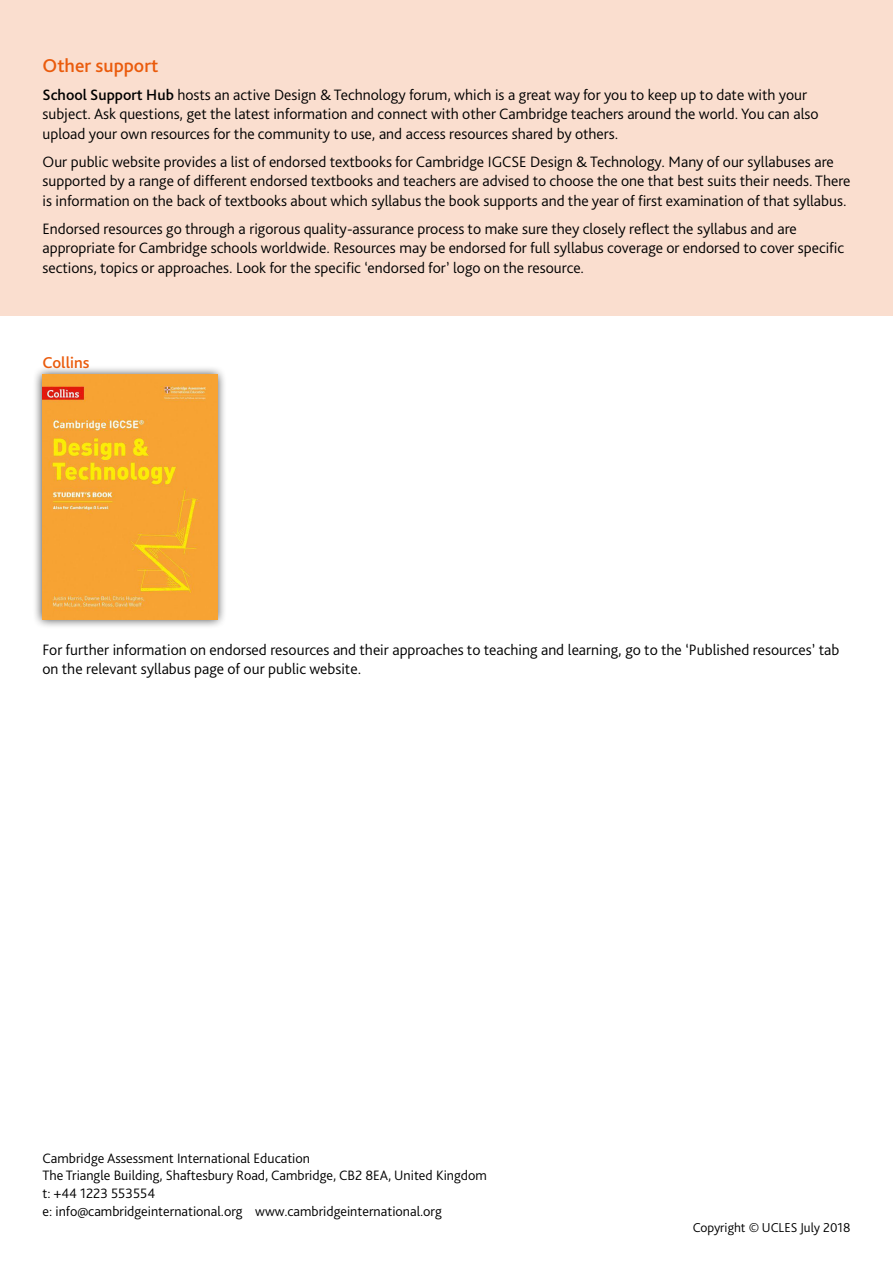
<style>
.page{position:relative;width:893px;height:1263px;background:#fff}
.page>*{position:absolute;margin:0;border:0;box-sizing:border-box;transform-origin:0 0}
.t1{font:500 19.5px "Bliss Pro";color:#ea5b0c}
.t2{font:500 16.5px "Bliss Pro";color:#ea5b0c}
.t3{font:300 15.75px/19.5px "Bliss Pro";color:#000}
.t4{font:300 14.25px/17.7px "Bliss Pro";color:#000}
.t5{font:300 13.5px "Bliss Pro";color:#000}
.s1{font-weight:500}
</style>
<div class="page">
<div style="left:0;top:0;width:893px;height:316px;background:#fadecf"></div>
<div style="left:33px;top:365px;width:194px;height:264px;background:#000;opacity:.75"></div>
<img style="left:43px;top:375px;width:174px;height:244px">
<p class="t1" style="left:43px;top:53px;width:117px">Other support</p>
<p class="t3" style="left:43px;top:85px;width:778px"><span class="s1">School Support Hub</span> hosts an active Design &amp; Technology forum, which is a great way for you to keep up to date with your subject. Ask questions, get the latest information and connect with other Cambridge teachers around the world. You can also upload your own resources for the community to use, and access resources shared by others.</p>
<p class="t3" style="left:43px;top:152px;width:809px">Our public website provides a list of endorsed textbooks for Cambridge IGCSE Design &amp; Technology. Many of our syllabuses are supported by a range of different endorsed textbooks and teachers are advised to choose the one that best suits their needs. There is information on the back of textbooks about which syllabus the book supports and the year of first examination of that syllabus.</p>
<p class="t3" style="left:43px;top:219px;width:803px">Endorsed resources go through a rigorous quality-assurance process to make sure they closely reflect the syllabus and are appropriate for Cambridge schools worldwide. Resources may be endorsed for full syllabus coverage or endorsed to cover specific sections, topics or approaches. Look for the specific ‘endorsed for’ logo on the resource.</p>
<p class="t2" style="left:43px;top:352px;width:48px">Collins</p>
<p class="t3" style="left:43px;top:639px;width:798px">For further information on endorsed resources and their approaches to teaching and learning, go to the ‘Published resources’ tab on the relevant syllabus page of our public website.</p>
<p class="t4" style="left:43px;top:1149px;width:446px">Cambridge Assessment International Education<br>The Triangle Building, Shaftesbury Road, Cambridge, CB2 8EA, United Kingdom t: +44 1223 553554<br>e: info@cambridgeinternational.org www.cambridgeinternational.org</p>
<p class="t5" style="left:693px;top:1219px;width:159px">Copyright © UCLES July 2018</p>
</div>
